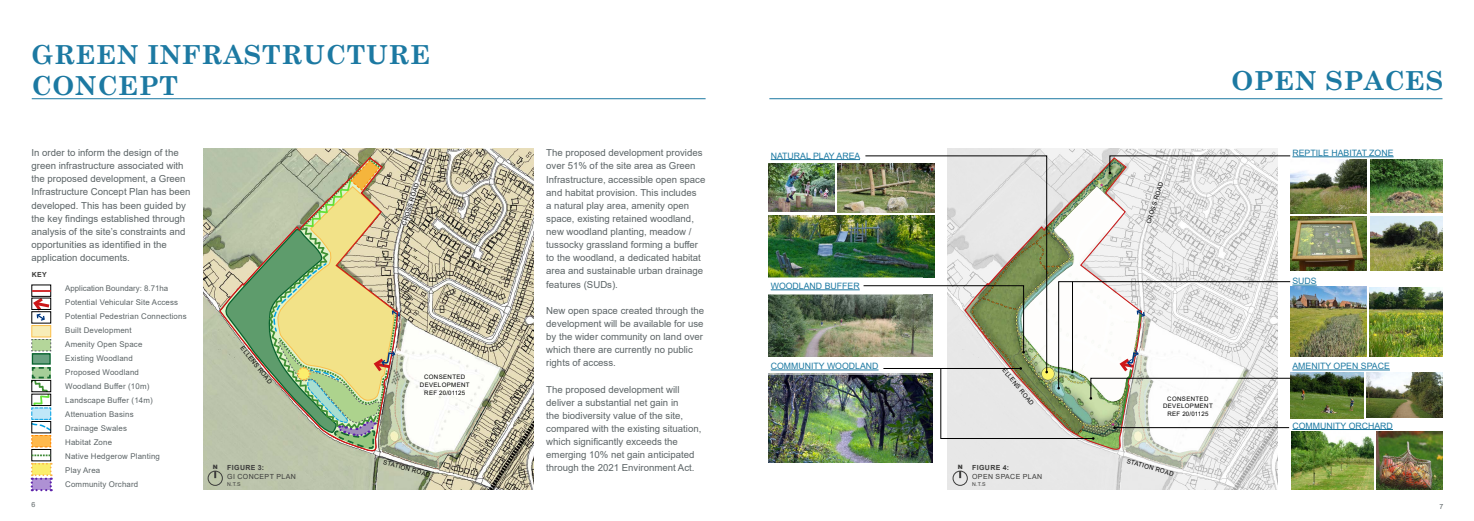
<style>
.page{position:relative;width:1474px;height:521px;background:#fff}
.page>*{position:absolute;margin:0;border:0;box-sizing:border-box;transform-origin:0 0}
.t1{font:700 26.25px/30.6px "Century Schoolbook";letter-spacing:.02em;color:#1c79a2}
.t2{font:9.62px/13.1px "Arial";color:#5c6466}
.t3{font:8.75px "Arial";color:#1c79a2}
.t4{font:7.88px/14px "Arial";letter-spacing:.02em;color:#5c6466}
.t5{font:7px "Arial";letter-spacing:.055em;color:#3c3c3b}
.t6{font:700 7px "Arial";letter-spacing:.055em;color:#3c3c3b}
.t7{font:7px "Arial";color:#5c6466}
.t8{font:6.12px/7.9px "Arial";letter-spacing:.055em;color:#000;text-align:center}
.t9{font:900 5.95px "Arial";color:#3c3c3b}
.t10{font:5.25px "Arial";color:#3c3c3b}
</style>
<div class="page">
<img style="left:1316px;top:287px;width:50px;height:69px">
<img style="left:203px;top:149px;width:331px;height:340px">
<svg style="left:947px;top:148px;width:331px;height:341px;fill:#e7e7e7"></svg>
<div style="left:32px;top:325px;width:19px;height:12px;background:#f7edb7"></div>
<div style="left:31px;top:325px;width:20px;height:12px;border:1px solid #fbbe49"></div>
<div style="left:32px;top:354px;width:18px;height:10px;background:#6aa181"></div>
<div style="left:32px;top:353px;width:19px;height:12px;border:1px solid #08632e"></div>
<svg style="left:31px;top:463px;width:21px;height:28px"></svg>
<div style="left:32px;top:449px;width:19px;height:12px;border:1px solid #000"></div>
<svg style="left:31px;top:339px;width:21px;height:13px"></svg>
<svg style="left:31px;top:367px;width:21px;height:81px"></svg>
<svg style="left:31px;top:290px;width:21px;height:32px"></svg>
<svg style="left:32px;top:454px;width:18px;height:2px"></svg>
<div style="left:208px;top:471px;width:14px;height:14px;border:1px solid #3c3c3b;border-radius:50%"></div>
<div style="left:952px;top:471px;width:15px;height:14px;border:1px solid #3c3c3b;border-radius:50%"></div>
<img style="left:1316px;top:216px;width:50px;height:55px">
<img style="left:1370px;top:159px;width:72px;height:54px">
<img style="left:768px;top:164px;width:66px;height:48px">
<img style="left:1370px;top:216px;width:72px;height:55px">
<img style="left:1369px;top:287px;width:73px;height:70px">
<img style="left:768px;top:295px;width:94px;height:62px">
<img style="left:1316px;top:373px;width:47px;height:45px">
<img style="left:768px;top:215px;width:94px;height:62px">
<img style="left:837px;top:164px;width:27px;height:48px">
<hr style="left:769px;top:98px;width:673px;height:1px;background:#1c79a2">
<hr style="left:32px;top:98px;width:673px;height:1px;background:#1c79a2">
<img style="left:1291px;top:431px;width:82px;height:58px">
<img style="left:1376px;top:432px;width:66px;height:57px">
<img style="left:768px;top:374px;width:164px;height:88px">
<img style="left:1366px;top:372px;width:76px;height:45px">
<img style="left:1290px;top:159px;width:76px;height:54px">
<svg style="left:963px;top:157px;width:179px;height:294px;background:#d6d7cf"></svg>
<hr style="left:770px;top:159px;width:90px;height:1px;background:#1c79a2">
<hr style="left:770px;top:289px;width:89px;height:1px;background:#1c79a2">
<hr style="left:770px;top:370px;width:108px;height:1px;background:#1c79a2">
<hr style="left:1292px;top:156px;width:101px;height:1px;background:#1c79a2">
<hr style="left:1292px;top:370px;width:97px;height:1px;background:#1c79a2">
<hr style="left:1292px;top:429px;width:100px;height:1px;background:#1c79a2">
<svg style="left:864px;top:155px;width:183px;height:32px;background:#bcbdb4"></svg>
<svg style="left:1108px;top:155px;width:182px;height:19px"></svg>
<img style="left:862px;top:187px;width:454px;height:253px">
<svg style="left:218px;top:157px;width:180px;height:295px;background:#babfa4"></svg>
<img style="left:224px;top:157px;width:196px;height:293px">
<h1 class="t1" style="left:32px;top:38px;width:400px">GREEN INFRASTRUCTURE<br>CONCEPT</h1>
<h1 class="t1" style="left:1231px;top:64px;width:213px">OPEN SPACES</h1>
<p class="t2" style="left:32px;top:146px;width:161px">In order to inform the design of the green infrastructure associated with the proposed development, a Green Infrastructure Concept Plan has been developed. This has been guided by the key findings established through analysis of the site’s constraints and opportunities as identified in the application documents.</p>
<p class="t6" style="left:32px;top:270px;width:17px">KEY</p>
<p class="t4" style="left:65px;top:282px;width:123px">Application Boundary: 8.71ha<br>Potential Vehicular Site Access<br>Potential Pedestrian Connections<br>Built Development<br>Amenity Open Space<br>Existing Woodland<br>Proposed Woodland<br>Woodland Buffer (10m)<br>Landscape Buffer (14m)<br>Attenuation Basins<br>Drainage Swales<br>Habitat Zone<br>Native Hedgerow Planting<br>Play Area<br>Community Orchard</p>
<p class="t2" style="left:546px;top:146px;width:161px">The proposed development provides over 51% of the site area as Green Infrastructure, accessible open space and habitat provision. This includes<br>a natural play area, amenity open space, existing retained woodland, new woodland planting, meadow / tussocky grassland forming a buffer to the woodland, a dedicated habitat area and sustainable urban drainage features (SUDs).</p>
<p class="t2" style="left:546px;top:304px;width:159px">New open space created through the development will be available for use by the wider community on land over which there are currently no public rights of access.</p>
<p class="t2" style="left:546px;top:383px;width:157px">The proposed development will deliver a substantial net gain in<br>the biodiversity value of the site, compared with the existing situation, which significantly exceeds the emerging 10% net gain anticipated through the 2021 Environment Act.</p>
<p class="t3" style="left:770px;top:150px;width:91px">NATURAL PLAY AREA</p>
<p class="t8" style="left:400px;top:224px;width:45px;rotate:-73deg">CROSS ROAD</p>
<p class="t8" style="left:1144px;top:223px;width:45px;rotate:-73deg">CROSS ROAD</p>
<p class="t3" style="left:770px;top:280px;width:90px">WOODLAND BUFFER</p>
<p class="t8" style="left:245px;top:344px;width:48px;rotate:51deg">ELLENS ROAD</p>
<p class="t3" style="left:770px;top:360px;width:109px">COMMUNITY WOODLAND</p>
<p class="t8" style="left:1006px;top:366px;width:48px;rotate:51deg">ELLENS ROAD</p>
<p class="t8" style="left:420px;top:373px;width:51px">CONSENTED<br>DEVELOPMENT<br>REF 20/01125</p>
<p class="t8" style="left:1163px;top:394px;width:51px">CONSENTED<br>DEVELOPMENT<br>REF 20/01125</p>
<p class="t8" style="left:384px;top:458px;width:50px;rotate:16deg">STATION ROAD</p>
<p class="t8" style="left:1128px;top:457px;width:50px;rotate:16deg">STATION ROAD</p>
<p class="t9" style="left:213px;top:463px;width:6px">N</p>
<p class="t6" style="left:227px;top:462px;width:39px">FIGURE 3:</p>
<p class="t9" style="left:957px;top:463px;width:6px">N</p>
<p class="t5" style="left:227px;top:471px;width:70px">GI CONCEPT PLAN</p>
<p class="t10" style="left:227px;top:480px;width:15px">N.T.S</p>
<p class="t6" style="left:972px;top:462px;width:39px">FIGURE 4:</p>
<p class="t5" style="left:972px;top:471px;width:72px">OPEN SPACE PLAN</p>
<p class="t10" style="left:972px;top:480px;width:15px">N.T.S</p>
<p class="t3" style="left:1292px;top:147px;width:103px">REPTILE HABITAT ZONE</p>
<p class="t3" style="left:1292px;top:275px;width:26px">SUDS</p>
<p class="t3" style="left:1292px;top:360px;width:99px">AMENITY OPEN SPACE</p>
<p class="t3" style="left:1292px;top:419px;width:102px">COMMUNITY ORCHARD</p>
<p class="t7" style="left:32px;top:499px;width:5px">6</p>
<p class="t7" style="left:1439px;top:501px;width:5px">7</p>
</div>
